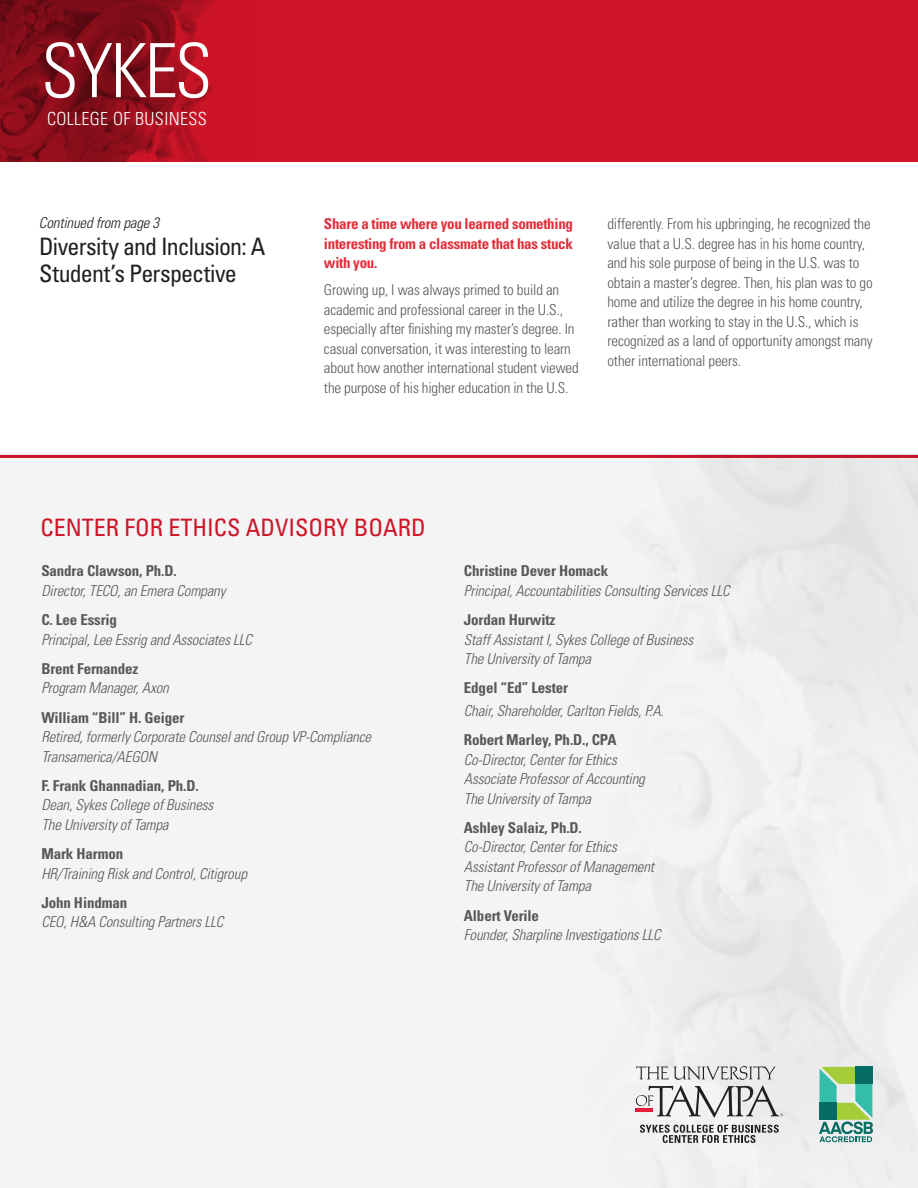
<style>
.page{position:relative;width:918px;height:1188px;background:#fff}
.page>*{position:absolute;margin:0;border:0;box-sizing:border-box;transform-origin:0 0}
.t1{font:300 condensed 74.85px "Univers LT Std";letter-spacing:-.04em;color:#fff}
.t2{font:condensed 24px/27px "Univers LT Std";letter-spacing:-.035em;color:#231f20}
.t3{font:condensed 24px "Univers LT Std";color:#cd1527}
.t4{font:300 condensed 18px "Univers LT Std";letter-spacing:.02em;color:#fff}
.t5{font:italic 300 condensed 15px/19.5px "Univers LT Std";letter-spacing:-.01em;color:#57585a}
.t6{font:300 condensed 15px/19.5px "Univers LT Std";letter-spacing:-.01em;color:#57585a}
.t7{font:700 condensed 15px/19.5px "Univers LT Std";letter-spacing:-.02em;color:#e22e3a;text-align:justify}
.t8{font:italic 300 condensed 15px "Univers LT Std";letter-spacing:-.01em;color:#231f20}
.s1{font-weight:700;font-style:normal}
</style>
<div class="page">
<div style="left:0;top:0;width:918px;height:162px;background:#cd1527"></div>
<img style="left:0;top:0;width:215px;height:162px">
<img style="left:0;top:455px;width:918px;height:733px">
<svg style="left:819px;top:1067px;width:54px;height:75px;background:#74b792"></svg>
<svg style="left:640px;top:1125px;width:139px;height:18px"></svg>
<svg style="left:636px;top:1066px;width:147px;height:52px"></svg>
<h1 class="t1" style="left:41px;top:26px;width:172px">SYKES</h1>
<p class="t4" style="left:47px;top:108px;width:161px">COLLEGE OF BUSINESS</p>
<p class="t8" style="left:39px;top:214px;width:122px">Continued from page 3</p>
<h2 class="t2" style="left:39px;top:233px;width:228px">Diversity and Inclusion: A<br>Student’s Perspective</h2>
<h3 class="t7" style="left:324px;top:214px;width:251px">Share a time where you learned something interesting from a classmate that has stuck with you.</h3>
<p class="t6" style="left:324px;top:280px;width:256px">Growing up, I was always primed to build an academic and professional career in the U.S., especially after finishing my master’s degree. In casual conversation, it was interesting to learn about how another international student viewed the purpose of his higher education in the U.S.</p>
<p class="t6" style="left:607px;top:214px;width:267px">differently. From his upbringing, he recognized the value that a U.S. degree has in his home country, and his sole purpose of being in the U.S. was to obtain a master’s degree. Then, his plan was to go home and utilize the degree in his home country, rather than working to stay in the U.S., which is recognized as a land of opportunity amongst many other international peers.</p>
<h2 class="t3" style="left:40px;top:513px;width:387px">CENTER FOR ETHICS ADVISORY BOARD</h2>
<p class="t5" style="left:41px;top:561px;width:186px"><span class="s1">Sandra Clawson, Ph.D.<br></span>Director, TECO, an Emera Company</p>
<p class="t5" style="left:41px;top:610px;width:212px"><span class="s1">C. Lee Essrig<br></span>Principal, Lee Essrig and Associates LLC</p>
<p class="t5" style="left:41px;top:659px;width:129px"><span class="s1">Brent Fernandez<br></span>Program Manager, Axon</p>
<p class="t5" style="left:41px;top:708px;width:331px"><span class="s1">William “Bill” H. Geiger<br></span>Retired, formerly Corporate Counsel and Group VP-Compliance<br>Transamerica/AEGON</p>
<p class="t5" style="left:41px;top:776px;width:174px"><span class="s1">F. Frank Ghannadian, Ph.D.<br></span>Dean, Sykes College of Business<br>The University of Tampa</p>
<p class="t5" style="left:41px;top:844px;width:207px"><span class="s1">Mark Harmon<br></span>HR/Training Risk and Control, Citigroup</p>
<p class="t5" style="left:41px;top:893px;width:183px"><span class="s1">John Hindman<br></span>CEO, H&amp;A Consulting Partners LLC</p>
<p class="t5" style="left:464px;top:561px;width:267px"><span class="s1">Christine Dever Homack<br></span>Principal, Accountabilities Consulting Services LLC</p>
<p class="t5" style="left:464px;top:610px;width:231px"><span class="s1">Jordan Hurwitz<br></span>Staff Assistant I, Sykes College of Business<br>The University of Tampa</p>
<p class="t5" style="left:464px;top:677px;width:201px;line-height:22.5px"><span class="s1">Edgel “Ed” Lester<br></span>Chair, Shareholder, Carlton Fields, P.A.</p>
<p class="t5" style="left:464px;top:730px;width:182px"><span class="s1">Robert Marley, Ph.D., CPA<br></span>Co-Director, Center for Ethics<br>Associate Professor of Accounting<br>The University of Tampa</p>
<p class="t5" style="left:464px;top:818px;width:192px"><span class="s1">Ashley Salaiz, Ph.D.<br></span>Co-Director, Center for Ethics<br>Assistant Professor of Management<br>The University of Tampa</p>
<p class="t5" style="left:464px;top:906px;width:198px"><span class="s1">Albert Verile<br></span>Founder, Sharpline Investigations LLC</p>
</div>
